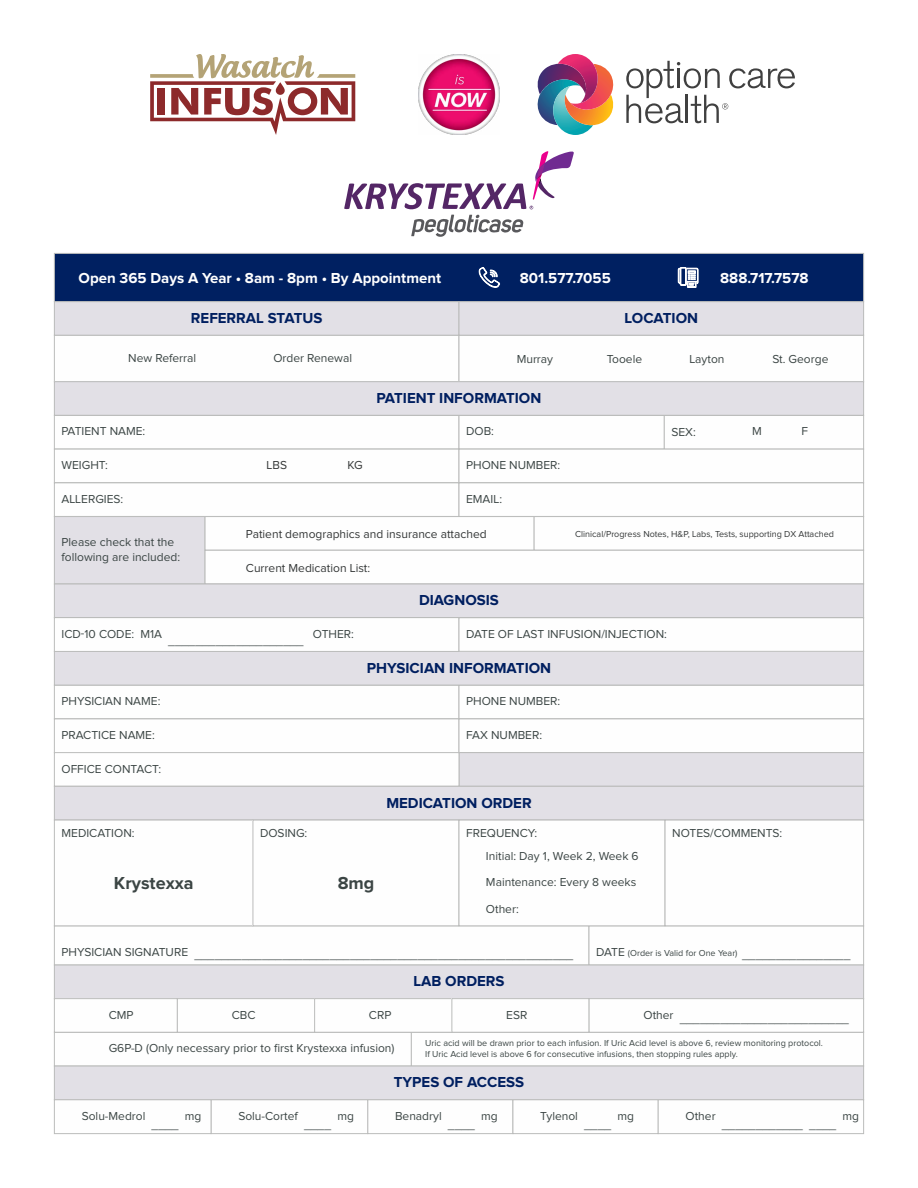
<style>
.page{position:relative;width:918px;height:1188px;background:#fff}
.page>*{position:absolute;margin:0;border:0;box-sizing:border-box;transform-origin:0 0}
.t1{font:700 18px "Proxima Nova";color:#3b4544}
.t2{font:700 15px "Proxima Nova";color:#001f60}
.t3{font:700 15px "Proxima Nova";color:#fff}
.t4{font:12px/14.4px "Proxima Nova";color:#3b4544}
.t5{font:12px "Proxima Nova";color:#353838}
.t6{font:9px/10.8px "Proxima Nova";color:#3b4544}
.t7{font:9px "Proxima Nova";color:#353838}
.s1{font-size:12px}
</style>
<div class="page">
<svg style="left:344px;top:151px;width:230px;height:86px"></svg>
<div style="left:367px;top:1099px;width:146px;height:35px;border:1px solid #bbbcbb"></div>
<div style="left:211px;top:1099px;width:157px;height:35px;border:1px solid #bbbcbb"></div>
<div style="left:54px;top:1099px;width:157px;height:35px;border:1px solid #bbbcbb"></div>
<div style="left:513px;top:1099px;width:146px;height:35px;border:1px solid #bbbcbb"></div>
<div style="left:658px;top:1099px;width:206px;height:35px;border:1px solid #bbbcbb"></div>
<div style="left:54px;top:517px;width:151px;height:67px;background:#e2e0e6"></div>
<div style="left:54px;top:516px;width:151px;height:68px;border:1px solid #bbbcbb"></div>
<svg style="left:150px;top:54px;width:205px;height:81px"></svg>
<div style="left:54px;top:415px;width:405px;height:34px;border:1px solid #bbbcbb"></div>
<div style="left:459px;top:415px;width:206px;height:34px;border:1px solid #bbbcbb"></div>
<div style="left:664px;top:415px;width:200px;height:34px;border:1px solid #bbbcbb"></div>
<div style="left:54px;top:449px;width:405px;height:34px;border:1px solid #bbbcbb"></div>
<div style="left:205px;top:516px;width:330px;height:35px;border:1px solid #bbbcbb"></div>
<div style="left:534px;top:516px;width:330px;height:35px;border:1px solid #bbbcbb"></div>
<div style="left:205px;top:550px;width:659px;height:34px;border:1px solid #bbbcbb"></div>
<div style="left:459px;top:449px;width:405px;height:34px;border:1px solid #bbbcbb"></div>
<div style="left:54px;top:482px;width:405px;height:35px;border:1px solid #bbbcbb"></div>
<div style="left:459px;top:482px;width:405px;height:35px;border:1px solid #bbbcbb"></div>
<div style="left:54px;top:302px;width:405px;height:33px;background:#e2e0e6"></div>
<div style="left:54px;top:301px;width:405px;height:35px;border:1px solid #bbbcbb"></div>
<div style="left:459px;top:302px;width:405px;height:33px;background:#e2e0e6"></div>
<div style="left:459px;top:301px;width:405px;height:35px;border:1px solid #bbbcbb"></div>
<div style="left:54px;top:685px;width:405px;height:34px;border:1px solid #bbbcbb"></div>
<div style="left:459px;top:685px;width:405px;height:34px;border:1px solid #bbbcbb"></div>
<div style="left:54px;top:719px;width:405px;height:34px;border:1px solid #bbbcbb"></div>
<div style="left:459px;top:719px;width:405px;height:34px;border:1px solid #bbbcbb"></div>
<div style="left:459px;top:752px;width:405px;height:35px;background:#e2e0e6;border:1px solid #bbbcbb"></div>
<div style="left:54px;top:752px;width:405px;height:35px;border:1px solid #bbbcbb"></div>
<div style="left:54px;top:925px;width:535px;height:40px;border:1px solid #bbbcbb"></div>
<div style="left:589px;top:925px;width:275px;height:40px;border:1px solid #bbbcbb"></div>
<div style="left:54px;top:253px;width:810px;height:49px;background:#002061;border:1px solid #bbbcbb"></div>
<img style="left:537px;top:54px;width:77px;height:81px">
<svg style="left:626px;top:61px;width:169px;height:62px"></svg>
<img style="left:418px;top:54px;width:82px;height:81px">
<div style="left:54px;top:584px;width:810px;height:34px;background:#e2e0e6"></div>
<div style="left:54px;top:584px;width:810px;height:34px;border:1px solid #bbbcbb"></div>
<div style="left:54px;top:382px;width:810px;height:33px;background:#e2e0e6"></div>
<div style="left:54px;top:381px;width:810px;height:35px;border:1px solid #bbbcbb"></div>
<div style="left:54px;top:651px;width:810px;height:34px;background:#e2e0e6"></div>
<div style="left:54px;top:651px;width:810px;height:34px;border:1px solid #bbbcbb"></div>
<div style="left:54px;top:786px;width:810px;height:34px;background:#e2e0e6"></div>
<div style="left:54px;top:786px;width:810px;height:34px;border:1px solid #bbbcbb"></div>
<svg style="left:479px;top:267px;width:21px;height:21px"></svg>
<svg style="left:678px;top:267px;width:21px;height:21px"></svg>
<div style="left:54px;top:820px;width:199px;height:106px;border:1px solid #bbbcbb"></div>
<div style="left:253px;top:820px;width:206px;height:106px;border:1px solid #bbbcbb"></div>
<div style="left:459px;top:820px;width:206px;height:106px;border:1px solid #bbbcbb"></div>
<div style="left:665px;top:820px;width:199px;height:106px;border:1px solid #bbbcbb"></div>
<div style="left:54px;top:617px;width:405px;height:35px;border:1px solid #bbbcbb"></div>
<div style="left:459px;top:617px;width:405px;height:35px;border:1px solid #bbbcbb"></div>
<div style="left:54px;top:1032px;width:358px;height:34px;border:1px solid #bbbcbb"></div>
<div style="left:411px;top:1032px;width:453px;height:34px;border:1px solid #bbbcbb"></div>
<div style="left:54px;top:965px;width:810px;height:34px;background:#e2e0e6"></div>
<div style="left:54px;top:965px;width:810px;height:34px;border:1px solid #bbbcbb"></div>
<div style="left:54px;top:1066px;width:810px;height:34px;background:#e2e0e6"></div>
<div style="left:54px;top:1066px;width:810px;height:34px;border:1px solid #bbbcbb"></div>
<div style="left:54px;top:998px;width:124px;height:35px;border:1px solid #bbbcbb"></div>
<div style="left:177px;top:998px;width:138px;height:35px;border:1px solid #bbbcbb"></div>
<div style="left:314px;top:998px;width:138px;height:35px;border:1px solid #bbbcbb"></div>
<div style="left:452px;top:998px;width:138px;height:35px;border:1px solid #bbbcbb"></div>
<div style="left:589px;top:998px;width:275px;height:35px;border:1px solid #bbbcbb"></div>
<p class="t3" style="left:79px;top:272px;width:364px">Open 365 Days A Year • 8am - 8pm • By Appointment</p>
<p class="t3" style="left:520px;top:271px;width:92px">801.577.7055</p>
<p class="t3" style="left:720px;top:271px;width:90px">888.717.7578</p>
<p class="t2" style="left:191px;top:311px;width:133px">REFERRAL STATUS</p>
<p class="t2" style="left:625px;top:311px;width:75px">LOCATION</p>
<p class="t4" style="left:128px;top:351px;width:69px">New Referral</p>
<p class="t4" style="left:273px;top:351px;width:80px">Order Renewal</p>
<p class="t4" style="left:517px;top:352px;width:38px">Murray</p>
<p class="t4" style="left:607px;top:352px;width:37px">Tooele</p>
<p class="t4" style="left:690px;top:352px;width:36px">Layton</p>
<p class="t4" style="left:772px;top:352px;width:58px">St. George</p>
<p class="t2" style="left:377px;top:391px;width:166px">PATIENT INFORMATION</p>
<p class="t4" style="left:62px;top:425px;width:85px">PATIENT NAME:</p>
<p class="t4" style="left:466px;top:425px;width:29px">DOB:</p>
<p class="t4" style="left:671px;top:425px;width:26px">SEX:</p>
<p class="t4" style="left:62px;top:458px;width:48px">WEIGHT:</p>
<p class="t5" style="left:267px;top:460px;width:22px">LBS</p>
<p class="t5" style="left:348px;top:460px;width:17px">KG</p>
<p class="t4" style="left:466px;top:458px;width:96px">PHONE NUMBER:</p>
<p class="t4" style="left:62px;top:492px;width:63px">ALLERGIES:</p>
<p class="t4" style="left:466px;top:492px;width:37px">EMAIL:</p>
<p class="t4" style="left:752px;top:425px;width:11px">M</p>
<p class="t4" style="left:802px;top:425px;width:8px">F</p>
<p class="t4" style="left:62px;top:536px;width:120px">Please check that the following are included:</p>
<p class="t4" style="left:62px;top:627px;width:102px">ICD-10 CODE: M1A</p>
<p class="t5" style="left:246px;top:529px;width:242px">Patient demographics and insurance attached</p>
<p class="t7" style="left:575px;top:530px;width:261px">Clinical/Progress Notes, H&amp;P, Labs, Tests, supporting DX Attached</p>
<p class="t5" style="left:246px;top:562px;width:126px">Current Medication List:</p>
<p class="t2" style="left:419px;top:593px;width:81px">DIAGNOSIS</p>
<p class="t4" style="left:313px;top:627px;width:43px">OTHER:</p>
<p class="t4" style="left:466px;top:627px;width:202px">DATE OF LAST INFUSION/INJECTION:</p>
<p class="t4" style="left:168px;top:635px;width:137px">____________________</p>
<p class="t2" style="left:367px;top:661px;width:186px">PHYSICIAN INFORMATION</p>
<p class="t4" style="left:62px;top:695px;width:100px">PHYSICIAN NAME:</p>
<p class="t4" style="left:466px;top:695px;width:96px">PHONE NUMBER:</p>
<p class="t4" style="left:62px;top:728px;width:95px">PRACTICE NAME:</p>
<p class="t4" style="left:466px;top:728px;width:78px">FAX NUMBER:</p>
<p class="t4" style="left:62px;top:762px;width:101px">OFFICE CONTACT:</p>
<p class="t2" style="left:386px;top:796px;width:147px">MEDICATION ORDER</p>
<p class="t4" style="left:62px;top:827px;width:75px">MEDICATION:</p>
<p class="t4" style="left:260px;top:827px;width:49px">DOSING:</p>
<p class="t4" style="left:466px;top:827px;width:73px">FREQUENCY:</p>
<p class="t4" style="left:672px;top:827px;width:112px">NOTES/COMMENTS:</p>
<h1 class="t1" style="left:114px;top:875px;width:81px">Krystexxa</h1>
<p class="t4" style="left:486px;top:849px;width:154px">Initial: Day 1, Week 2, Week 6</p>
<p class="t4" style="left:486px;top:876px;width:152px">Maintenance: Every 8 weeks</p>
<p class="t4" style="left:486px;top:903px;width:34px">Other:</p>
<h1 class="t1" style="left:338px;top:875px;width:38px">8mg</h1>
<p class="t4" style="left:62px;top:948px;width:513px">PHYSICIAN SIGNATURE ________________________________________________________</p>
<p class="t6" style="left:596px;top:948px;width:256px"><span class="s1">DATE</span> (Order is Valid for One Year) <span class="s1">________________</span></p>
<p class="t2" style="left:413px;top:974px;width:93px">LAB ORDERS</p>
<p class="t4" style="left:109px;top:1008px;width:26px">CMP</p>
<p class="t4" style="left:232px;top:1008px;width:25px">CBC</p>
<p class="t4" style="left:369px;top:1008px;width:24px">CRP</p>
<p class="t4" style="left:506px;top:1008px;width:23px">ESR</p>
<p class="t4" style="left:643px;top:1012px;width:207px">Other _________________________</p>
<p class="t4" style="left:109px;top:1042px;width:287px">G6P-D (Only necessary prior to first Krystexxa infusion)</p>
<p class="t6" style="left:425px;top:1038px;width:399px">Uric acid will be drawn prior to each infusion. If Uric Acid level is above 6, review monitoring protocol.<br>If Uric Acid level is above 6 for consecutive infusions, then stopping rules apply.</p>
<p class="t2" style="left:394px;top:1075px;width:132px">TYPES OF ACCESS</p>
<p class="t4" style="left:82px;top:1109px;width:65px">Solu-Medrol</p>
<p class="t4" style="left:337px;top:1109px;width:18px">mg</p>
<p class="t4" style="left:152px;top:1118px;width:29px">____</p>
<p class="t4" style="left:238px;top:1109px;width:61px">Solu-Cortef</p>
<p class="t4" style="left:481px;top:1109px;width:18px">mg</p>
<p class="t4" style="left:304px;top:1118px;width:29px">____</p>
<p class="t4" style="left:618px;top:1109px;width:18px">mg</p>
<p class="t4" style="left:686px;top:1109px;width:32px">Other</p>
<p class="t4" style="left:185px;top:1109px;width:18px">mg</p>
<p class="t4" style="left:540px;top:1109px;width:39px">Tylenol</p>
<p class="t4" style="left:395px;top:1109px;width:48px">Benadryl</p>
<p class="t4" style="left:843px;top:1109px;width:18px">mg</p>
<p class="t4" style="left:448px;top:1118px;width:29px">____</p>
<p class="t4" style="left:584px;top:1118px;width:29px">____</p>
<p class="t4" style="left:722px;top:1118px;width:83px">____________</p>
<p class="t4" style="left:809px;top:1118px;width:29px">____</p>
</div>
